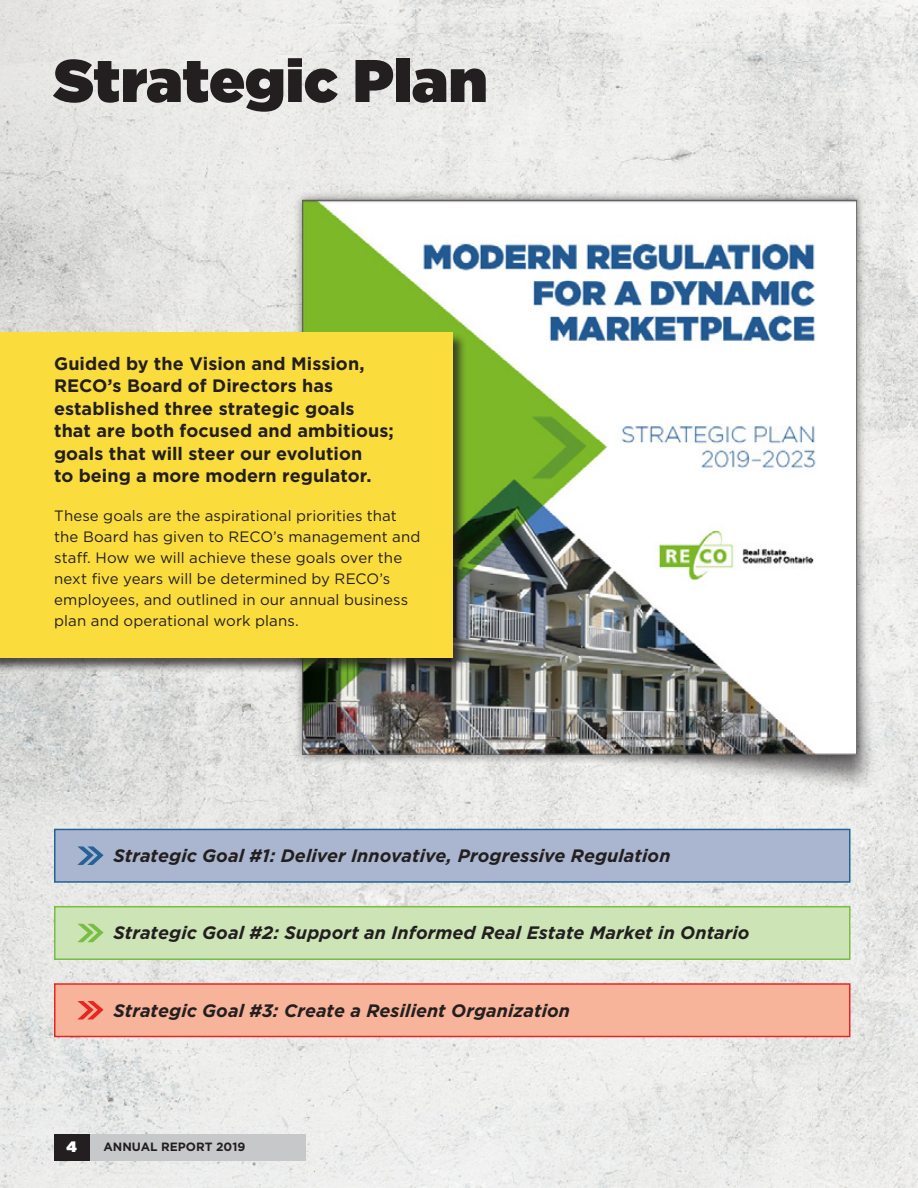
<style>
.page{position:relative;width:918px;height:1188px;background:#fff}
.page>*{position:absolute;margin:0;border:0;box-sizing:border-box;transform-origin:0 0}
.t1{font:900 60px "Gotham";color:#231f20}
.t2{font:700 18px/22.5px "Gotham";letter-spacing:.005em;color:#231f20}
.t3{font:italic 700 18px "Gotham";letter-spacing:.005em;color:#231f20}
.t4{font:15px/21px "Gotham";letter-spacing:.005em;color:#231f20}
.t5{font:900 15px "Gotham";color:#fff}
.t6{font:700 12px "Gotham";color:#231f20}
</style>
<div class="page">
<img style="left:0;top:0;width:918px;height:1188px">
<div style="left:581px;top:454px;width:296px;height:336px;background:#231f20;opacity:.6"></div>
<div style="left:293px;top:191px;width:573px;height:573px;background:#231f20;opacity:.6"></div>
<img style="left:304px;top:202px;width:551px;height:551px">
<div style="left:0;top:331px;width:467px;height:341px;background:#231f20;opacity:.75"></div>
<div style="left:0;top:332px;width:452px;height:326px;background:#fadc3d"></div>
<div style="left:54px;top:829px;width:796px;height:54px;background:#aab6cf;border:2px solid #236196"></div>
<div style="left:54px;top:906px;width:796px;height:54px;background:#cde4b7;border:2px solid #77be42"></div>
<div style="left:54px;top:983px;width:796px;height:54px;background:#f7b49a;border:2px solid #e72621"></div>
<svg style="left:77px;top:846px;width:27px;height:19px"></svg>
<svg style="left:78px;top:924px;width:26px;height:18px"></svg>
<svg style="left:77px;top:1001px;width:27px;height:19px"></svg>
<div style="left:90px;top:1134px;width:216px;height:27px;background:#c7c8ca"></div>
<div style="left:54px;top:1134px;width:36px;height:27px;background:#231f20"></div>
<h2 class="t1" style="left:54px;top:38px;width:435px">Strategic Plan</h2>
<p class="t2" style="left:54px;top:352px;width:341px">Guided by the Vision and Mission, RECO’s Board of Directors has established three strategic goals that are both focused and ambitious; goals that will steer our evolution<br>to being a more modern regulator.</p>
<p class="t4" style="left:54px;top:505px;width:368px">These goals are the aspirational priorities that the Board has given to RECO’s management and staff. How we will achieve these goals over the next five years will be determined by RECO’s employees, and outlined in our annual business plan and operational work plans.</p>
<p class="t3" style="left:113px;top:844px;width:559px">Strategic Goal #1: Deliver Innovative, Progressive Regulation</p>
<p class="t3" style="left:113px;top:921px;width:638px">Strategic Goal #2: Support an Informed Real Estate Market in Ontario</p>
<p class="t3" style="left:113px;top:998px;width:458px">Strategic Goal #3: Create a Resilient Organization</p>
<p class="t5" style="left:67px;top:1136px;width:12px">4</p>
<p class="t6" style="left:103px;top:1139px;width:143px">ANNUAL REPORT 2019</p>
</div>
